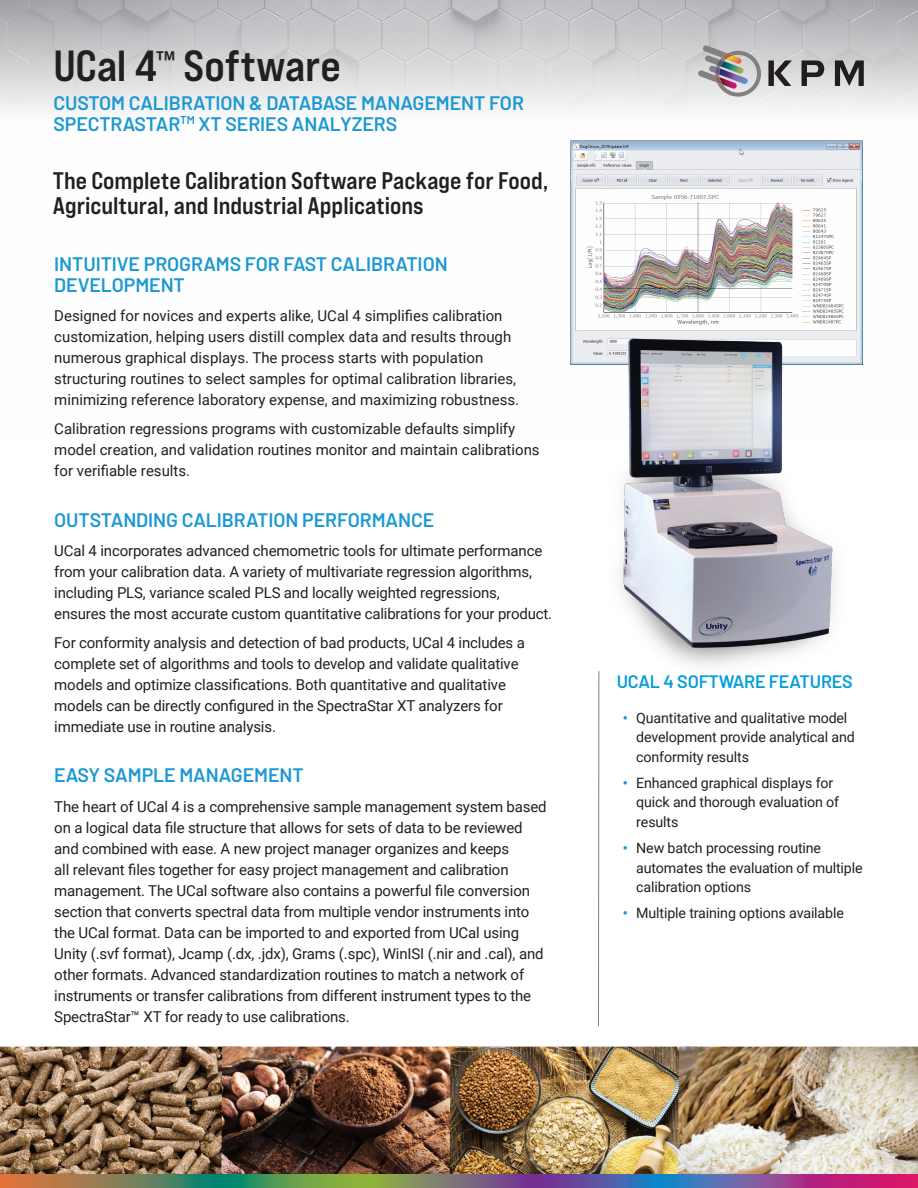
<style>
.page{position:relative;width:918px;height:1188px;background:#fff}
.page>*{position:absolute;margin:0;border:0;box-sizing:border-box;transform-origin:0 0}
.t1{font:43.5px "Bebas Neue Pro Exp Bd";color:#231f20}
.t2{font:24px/25.5px "Bebas Neue Pro Exp Bd";color:#231f20}
.t3{font:600 19.5px/21px "Barlow";letter-spacing:-.005em;color:#1c98d2}
.t4{font:600 18px "Barlow";letter-spacing:-.01em;color:#079ed8}
.t5{font:15px/21px "Roboto";letter-spacing:-.01em;color:#231f20}
.t6{font:14.25px/19.5px "Roboto";letter-spacing:-.01em;color:#231f20}
.s1{font-weight:700;color:#1c98d2}
</style>
<div class="page">
<img style="left:0;top:1047px;width:221px;height:127px">
<img style="left:221px;top:1047px;width:229px;height:127px">
<img style="left:450px;top:1047px;width:228px;height:127px">
<img style="left:678px;top:1047px;width:240px;height:127px">
<img style="left:0;top:0;width:918px;height:365px">
<img style="left:587px;top:325px;width:260px;height:354px">
<svg style="left:0;top:1174px;width:918px;height:14px"></svg>
<hr style="left:598px;top:671px;width:1px;height:355px;background:#808183">
<svg style="left:698px;top:45px;width:63px;height:52px"></svg>
<svg style="left:768px;top:60px;width:24px;height:26px"></svg>
<svg style="left:802px;top:60px;width:22px;height:26px"></svg>
<svg style="left:835px;top:60px;width:29px;height:26px"></svg>
<h1 class="t1" style="left:53px;top:38px;width:289px">UCal 4<sup>™</sup> Software</h1>
<h3 class="t3" style="left:53px;top:90px;width:472px">CUSTOM CALIBRATION &amp; DATABASE MANAGEMENT FOR<br>SPECTRASTAR<sup>TM</sup> XT SERIES ANALYZERS</h3>
<h2 class="t2" style="left:53px;top:167px;width:497px">The Complete Calibration Software Package for Food,<br>Agricultural, and Industrial Applications</h2>
<h3 class="t3" style="left:54px;top:252px;width:395px">INTUITIVE PROGRAMS FOR FAST CALIBRATION<br>DEVELOPMENT</h3>
<p class="t5" style="left:54px;top:304px;width:466px">Designed for novices and experts alike, UCal 4 simplifies calibration customization, helping users distill complex data and results through numerous graphical displays. The process starts with population structuring routines to select samples for optimal calibration libraries, minimizing reference laboratory expense, and maximizing robustness.</p>
<p class="t5" style="left:54px;top:417px;width:487px">Calibration regressions programs with customizable defaults simplify model creation, and validation routines monitor and maintain calibrations for verifiable results.</p>
<h3 class="t3" style="left:54px;top:507px;width:382px">OUTSTANDING CALIBRATION PERFORMANCE</h3>
<p class="t5" style="left:54px;top:539px;width:499px">UCal 4 incorporates advanced chemometric tools for ultimate performance from your calibration data. A variety of multivariate regression algorithms, including PLS, variance scaled PLS and locally weighted regressions, ensures the most accurate custom quantitative calibrations for your product.</p>
<p class="t5" style="left:54px;top:631px;width:472px">For conformity analysis and detection of bad products, UCal 4 includes a complete set of algorithms and tools to develop and validate qualitative models and optimize classifications. Both quantitative and qualitative models can be directly configured in the SpectraStar XT analyzers for immediate use in routine analysis.</p>
<h3 class="t3" style="left:54px;top:763px;width:251px">EASY SAMPLE MANAGEMENT</h3>
<p class="t5" style="left:54px;top:795px;width:494px">The heart of UCal 4 is a comprehensive sample management system based on a logical data file structure that allows for sets of data to be reviewed and combined with ease. A new project manager organizes and keeps<br>all relevant files together for easy project management and calibration management. The UCal software also contains a powerful file conversion section that converts spectral data from multiple vendor instruments into the UCal format. Data can be imported to and exported from UCal using Unity (.svf format), Jcamp (.dx, .jdx), Grams (.spc), WinISI (.nir and .cal), and other formats. Advanced standardization routines to match a network of instruments or transfer calibrations from different instrument types to the SpectraStar™ XT for ready to use calibrations.</p>
<p class="t4" style="left:617px;top:668px;width:238px">UCAL 4 SOFTWARE FEATURES</p>
<p class="t6" style="left:636px;top:707px;width:220px;text-indent:-13px"><span class="s1">•</span> Quantitative and qualitative model development provide analytical and conformity results</p>
<p class="t6" style="left:636px;top:773px;width:204px;text-indent:-13px"><span class="s1">•</span> Enhanced graphical displays for quick and thorough evaluation of results</p>
<p class="t6" style="left:636px;top:838px;width:228px;text-indent:-13px"><span class="s1">•</span> New batch processing routine automates the evaluation of multiple calibration options</p>
<p class="t6" style="left:623px;top:903px;width:223px"><span class="s1">•</span> Multiple training options available</p>
</div>
